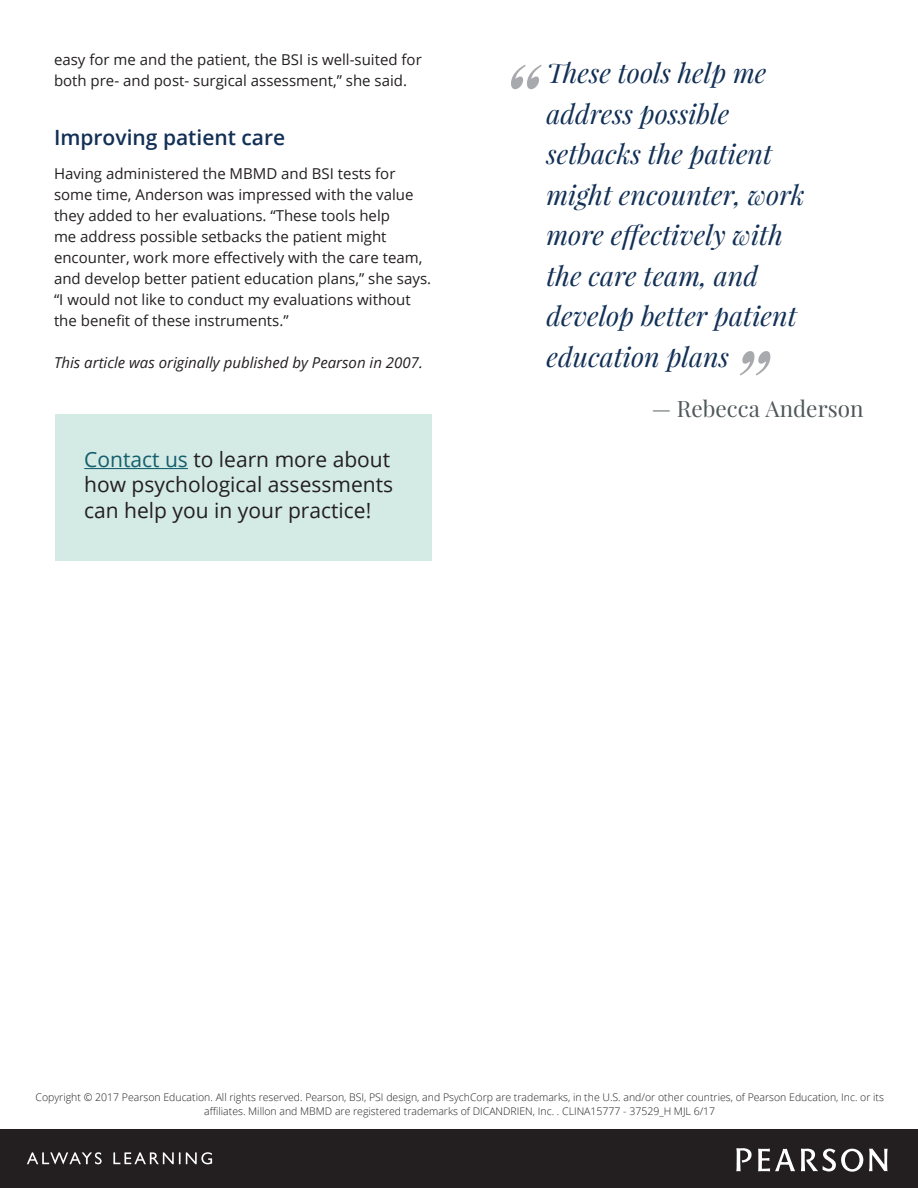
<style>
.page{position:relative;width:918px;height:1188px;background:#fff}
.page>*{position:absolute;margin:0;border:0;box-sizing:border-box;transform-origin:0 0}
.Quote_Text{font:italic 27px/40.5px "Playfair Display";color:#123056}
.Quote_Credit{font:22.5px "Playfair Display";color:#4e5759}
.Footer_Callout{font:21px/25.5px "Open Sans";color:#231f20}
.Sub_Headline{font:600 21px "Open Sans";color:#123056}
.Body_Text{font:15px/21px "Open Sans";color:#231f20}
.Body_Text-2{font:italic 15px "Open Sans";color:#231f20}
.t1{font:300 10.5px/13.5px "Open Sans";color:#231f20;text-align:center}
.s1{color:#145f6d}
</style>
<div class="page">
<div style="left:0;top:1129px;width:918px;height:59px;background:#231f20"></div>
<svg style="left:869px;top:1149px;width:19px;height:22px"></svg>
<svg style="left:801px;top:1149px;width:62px;height:23px"></svg>
<svg style="left:758px;top:1149px;width:37px;height:22px"></svg>
<svg style="left:736px;top:1148px;width:16px;height:23px"></svg>
<svg style="left:27px;top:1152px;width:185px;height:12px"></svg>
<div style="left:55px;top:414px;width:377px;height:147px;background:#d4eae4"></div>
<hr style="left:84px;top:468px;width:104px;height:1px;background:#145f6d">
<svg style="left:740px;top:351px;width:30px;height:25px"></svg>
<svg style="left:511px;top:65px;width:31px;height:24px"></svg>
<p class="Body_Text" style="left:54px;top:49px;width:369px">easy for me and the patient, the BSI is well-suited for both pre- and post- surgical assessment,” she said.</p>
<p class="Sub_Headline" style="left:54px;top:123px;width:233px">Improving patient care</p>
<p class="Body_Text" style="left:54px;top:163px;width:379px">Having administered the MBMD and BSI tests for some time, Anderson was impressed with the value they added to her evaluations. “These tools help<br>me address possible setbacks the patient might encounter, work more effectively with the care team, and develop better patient education plans,” she says. “I would not like to conduct my evaluations without the benefit of these instruments.”</p>
<p class="Body_Text-2" style="left:54px;top:353px;width:370px">This article was originally published by Pearson in 2007.</p>
<p class="Footer_Callout" style="left:84px;top:446px;width:310px"><span class="s1">Contact us</span> to learn more about how psychological assessments can help you in your practice!</p>
<p class="Quote_Text" style="left:546px;top:52px;width:260px">These tools help me address possible setbacks the patient might encounter, work more effectively with the care team, and develop better patient education plans</p>
<p class="Quote_Credit" style="left:652px;top:394px;width:213px">— Rebecca Anderson</p>
<p class="t1" style="left:36px;top:1090px;width:850px">Copyright © 2017 Pearson Education. All rights reserved. Pearson, BSI, PSI design, and PsychCorp are trademarks, in the U.S. and/or other countries, of Pearson Education, Inc. or its affiliates. Millon and MBMD are registered trademarks of DICANDRIEN, Inc. . CLINA15777 - 37529_H MJL 6/17</p>
</div>
